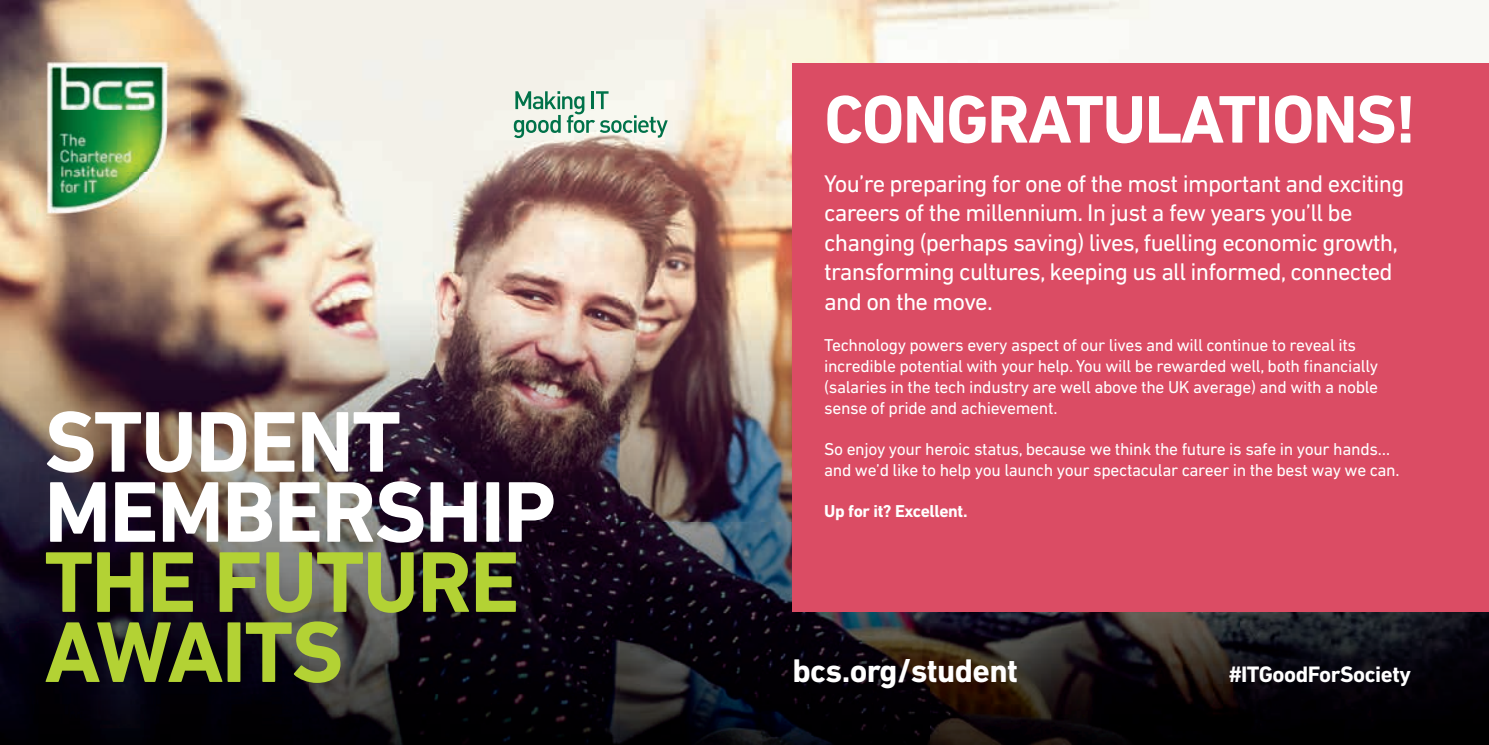
<style>
.page{position:relative;width:1489px;height:745px;background:#fff}
.page>*{position:absolute;margin:0;border:0;box-sizing:border-box;transform-origin:0 0}
.t1{font:700 87.5px/70px "DIN Next LT Pro";letter-spacing:-.02em;color:#fff}
.t2{font:700 87.5px/70px "DIN Next LT Pro";letter-spacing:-.02em;color:#b3d234}
.t3{font:700 68.25px "DIN Next LT Pro";letter-spacing:-.025em;color:#fff}
.t4{font:700 33.25px "DIN Next LT Pro";letter-spacing:-.02em;color:#fff}
.t5{font:24.5px/29.4px "DIN Next LT Pro";letter-spacing:-.03em;color:#fff}
.t6{font:700 22.75px "DIN Next LT Pro";letter-spacing:-.02em;color:#fff}
.t7{font:17.5px/21px "DIN Next LT Pro";letter-spacing:-.02em;color:#fff}
.t8{font:700 17.5px "DIN Next LT Pro";letter-spacing:-.02em;color:#fff}
</style>
<div class="page">
<img style="left:0;top:0;width:1488px;height:744px">
<div style="left:792px;top:63px;width:696px;height:548px;background:#db4c64"></div>
<img style="left:37px;top:48px;width:153px;height:187px">
<svg style="left:514px;top:91px;width:153px;height:47px"></svg>
<h1 class="t1" style="left:44px;top:406px;width:513px">STUDENT<br>MEMBERSHIP</h1>
<h1 class="t2" style="left:44px;top:546px;width:477px">THE FUTURE<br>AWAITS</h1>
<h2 class="t3" style="left:824px;top:79px;width:593px">CONGRATULATIONS!</h2>
<p class="t5" style="left:824px;top:168px;width:581px">You’re preparing for one of the most important and exciting careers of the millennium. In just a few years you’ll be changing (perhaps saving) lives, fuelling economic growth, transforming cultures, keeping us all informed, connected and on the move.</p>
<p class="t7" style="left:824px;top:334px;width:555px">Technology powers every aspect of our lives and will continue to reveal its incredible potential with your help. You will be rewarded well, both financially (salaries in the tech industry are well above the UK average) and with a noble sense of pride and achievement.</p>
<p class="t7" style="left:824px;top:437px;width:577px">So enjoy your heroic status, because we think the future is safe in your hands… and we’d like to help you launch your spectacular career in the best way we can.</p>
<p class="t8" style="left:824px;top:500px;width:145px">Up for it? Excellent.</p>
<h3 class="t4" style="left:792px;top:650px;width:227px">bcs.org/student</h3>
<h3 class="t6" style="left:1228px;top:660px;width:183px">#ITGoodForSociety</h3>
</div>
